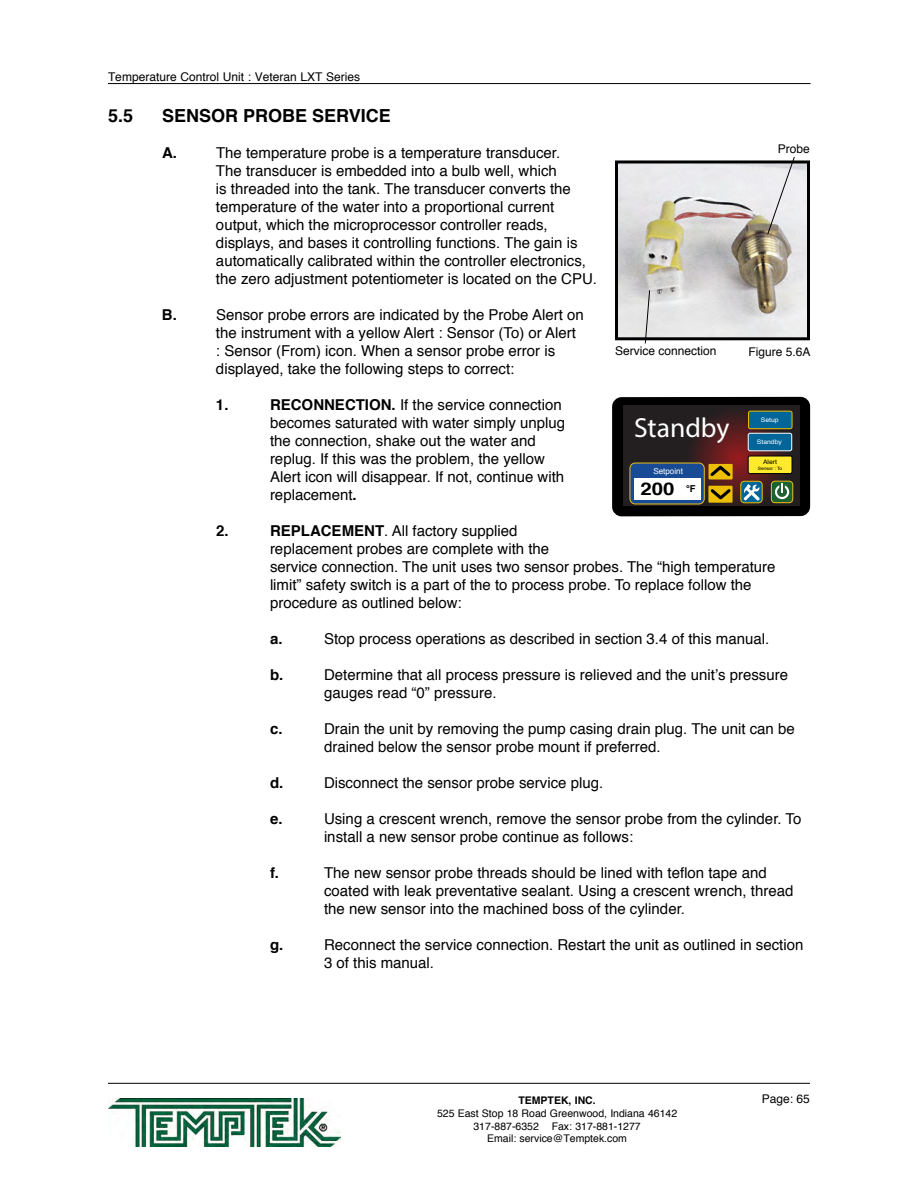
<style>
.page{position:relative;width:918px;height:1188px;background:#fff}
.page>*{position:absolute;margin:0;border:0;box-sizing:border-box;transform-origin:0 0}
.t1{font:27.6px "Myriad Pro";color:#fff}
.t2{font:700 18px "Helvetica";color:#000}
.t3{font:700 17.4px "Helvetica";color:#000;scale:1.17 1}
.t4{font:15px/18px "Helvetica";color:#000}
.t5{font:700 15px "Helvetica";color:#000}
.t6{font:12px "Helvetica";color:#000}
.t7{font:10.5px/12.6px "Helvetica";color:#000;text-align:center}
.t8{font:700 10.5px "Helvetica";color:#000}
.t9{font:8.25px "Helvetica";color:#fff}
.t10{font:6.3px "Helvetica";color:#fff;scale:1.09 1}
.t11{font:6.3px "Helvetica";color:#000;scale:1.09 1}
.t12{font:4.5px "Helvetica";color:#000;scale:1.09 1}
.s1{font-weight:700}
</style>
<div class="page">
<hr style="left:108px;top:1083px;width:702px;height:1px;background:#000">
<hr style="left:108px;top:83px;width:703px;height:1px;background:#000">
<img style="left:108px;top:1098px;width:232px;height:48px">
<div style="left:612px;top:397px;width:198px;height:119px;background:#000;border-radius:10px"></div>
<svg style="left:623px;top:405px;width:177px;height:101px;background:#382020"></svg>
<div style="left:771px;top:481px;width:22px;height:22px;background:#1d6332;border-radius:4px"></div>
<div style="left:771px;top:481px;width:22px;height:22px;border:1px solid #eabe1d;border-radius:4px"></div>
<svg style="left:775px;top:483px;width:14px;height:16px"></svg>
<div style="left:748px;top:456px;width:44px;height:18px;background:#ffea2c;border-radius:2px"></div>
<div style="left:748px;top:456px;width:44px;height:18px;border:1px solid #000;border-radius:2px"></div>
<div style="left:630px;top:463px;width:74px;height:41px;background:#184b95;border-radius:5px"></div>
<div style="left:629px;top:463px;width:76px;height:41px;border:1px solid #eabe1d;border-radius:5px"></div>
<div style="left:634px;top:478px;width:66px;height:22px;background:#fff"></div>
<div style="left:741px;top:481px;width:21px;height:22px;background:#006599;border-radius:4px"></div>
<div style="left:740px;top:481px;width:23px;height:22px;border:1px solid #ecc001;border-radius:4px"></div>
<svg style="left:743px;top:484px;width:17px;height:17px"></svg>
<svg style="left:709px;top:464px;width:24px;height:16px"></svg>
<svg style="left:708px;top:463px;width:25px;height:16px"></svg>
<svg style="left:708px;top:486px;width:25px;height:17px"></svg>
<svg style="left:708px;top:486px;width:25px;height:16px"></svg>
<div style="left:749px;top:411px;width:43px;height:18px;background:#006599;border-radius:2px"></div>
<div style="left:748px;top:411px;width:44px;height:18px;border:1px solid #ecc001;border-radius:2px"></div>
<div style="left:748px;top:433px;width:44px;height:18px;background:#006599;border-radius:2px"></div>
<div style="left:748px;top:433px;width:44px;height:18px;border:1px solid #fff;border-radius:2px"></div>
<img style="left:619px;top:164px;width:187px;height:172px">
<div style="left:615px;top:160px;width:195px;height:180px;border:3px solid #000"></div>
<svg style="left:644px;top:289px;width:6px;height:55px"></svg>
<svg style="left:767px;top:157px;width:29px;height:78px;background:#d5d4d5"></svg>
<p class="t6" style="left:108px;top:68px;width:254px">Temperature Control Unit : Veteran LXT Series</p>
<p class="t2" style="left:108px;top:101px;width:27px">5.5</p>
<p class="t2" style="left:162px;top:101px;width:230px">SENSOR PROBE SERVICE</p>
<p class="t5" style="left:162px;top:140px;width:16px">A.</p>
<p class="t4" style="left:216px;top:144px;width:383px">The temperature probe is a temperature transducer.<br>The transducer is embedded into a bulb well, which<br>is threaded into the tank. The transducer converts the temperature of the water into a proportional current output, which the microprocessor controller reads, displays, and bases it controlling functions. The gain is automatically calibrated within the controller electronics, the zero adjustment potentiometer is located on the CPU.</p>
<p class="t5" style="left:162px;top:302px;width:16px">B.</p>
<p class="t4" style="left:216px;top:306px;width:369px">Sensor probe errors are indicated by the Probe Alert on the instrument with a yellow Alert : Sensor (To) or Alert : Sensor (From) icon. When a sensor probe error is displayed, take the following steps to correct:</p>
<p class="t5" style="left:216px;top:392px;width:14px">1.</p>
<p class="t4" style="left:270px;top:396px;width:297px"><span class="s1">RECONNECTION.</span> If the service connection becomes saturated with water simply unplug the connection, shake out the water and replug. If this was the problem, the yellow Alert icon will disappear. If not, continue with replacement<span class="s1">.</span></p>
<p class="t5" style="left:216px;top:518px;width:14px">2.</p>
<p class="t4" style="left:270px;top:522px;width:507px"><span class="s1">REPLACEMENT</span>. All factory supplied<br>replacement probes are complete with the<br>service connection. The unit uses two sensor probes. The “high temperature limit” safety switch is a part of the to process probe. To replace follow the procedure as outlined below:</p>
<p class="t5" style="left:270px;top:626px;width:14px">a.</p>
<p class="t4" style="left:324px;top:630px;width:447px">Stop process operations as described in section 3.4 of this manual.</p>
<p class="t5" style="left:270px;top:662px;width:15px">b.</p>
<p class="t4" style="left:324px;top:666px;width:466px">Determine that all process pressure is relieved and the unit’s pressure gauges read “0” pressure.</p>
<p class="t5" style="left:270px;top:716px;width:14px">c.</p>
<p class="t4" style="left:324px;top:720px;width:472px">Drain the unit by removing the pump casing drain plug. The unit can be drained below the sensor probe mount if preferred.</p>
<p class="t5" style="left:270px;top:770px;width:15px">d.</p>
<p class="t4" style="left:324px;top:774px;width:281px">Disconnect the sensor probe service plug.</p>
<p class="t5" style="left:270px;top:806px;width:14px">e.</p>
<p class="t4" style="left:324px;top:810px;width:479px">Using a crescent wrench, remove the sensor probe from the cylinder. To install a new sensor probe continue as follows:</p>
<p class="t5" style="left:270px;top:860px;width:11px">f.</p>
<p class="t4" style="left:324px;top:864px;width:471px">The new sensor probe threads should be lined with teflon tape and coated with leak preventative sealant. Using a crescent wrench, thread the new sensor into the machined boss of the cylinder.</p>
<p class="t5" style="left:270px;top:932px;width:15px">g.</p>
<p class="t4" style="left:324px;top:936px;width:481px">Reconnect the service connection. Restart the unit as outlined in section<br>3 of this manual.</p>
<p class="t6" style="left:778px;top:140px;width:34px">Probe</p>
<p class="t6" style="left:615px;top:341px;width:103px">Service connection</p>
<p class="t6" style="left:749px;top:342px;width:64px">Figure 5.6A</p>
<h1 class="t1" style="left:634px;top:411px;width:97px">Standby</h1>
<p class="t10" style="left:761px;top:415px;width:18px">Setup</p>
<p class="t10" style="left:757px;top:437px;width:24px">Standby</p>
<p class="t11" style="left:763px;top:457px;width:14px">Alert</p>
<p class="t12" style="left:758px;top:465px;width:24px">Sensor : To</p>
<p class="t9" style="left:653px;top:465px;width:31px">Setpoint</p>
<p class="t3" style="left:641px;top:475px;width:49px">200 <sup>°F</sup></p>
<p class="t8" style="left:518px;top:1092px;width:79px">TEMPTEK, INC.</p>
<p class="t6" style="left:762px;top:1089px;width:50px">Page: 65</p>
<p class="t7" style="left:437px;top:1107px;width:242px">525 East Stop 18 Road Greenwood, Indiana 46142<br>317-887-6352 Fax: 317-881-1277<br>Email: service@Temptek.com</p>
</div>
